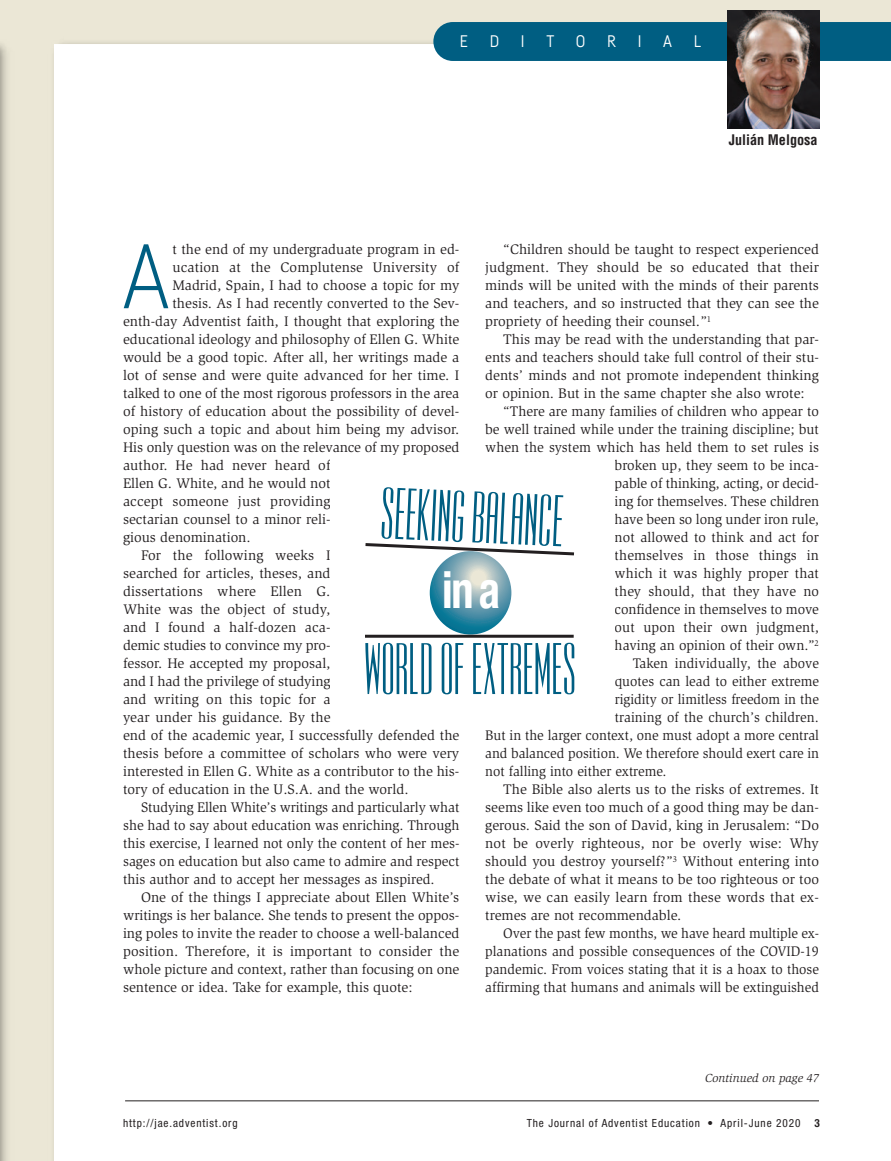
<style>
.page{position:relative;width:891px;height:1161px;background:#ebe7d6}
.page>*{position:absolute;margin:0;border:0;box-sizing:border-box;transform-origin:0 0}
.t1{font:300 90px "Fabrikat";color:#005e82}
.t2{font:60px "Ultra Condensed Sans One";letter-spacing:-.02em;color:#005e82}
.t3{font:700 condensed 51px "Helvetica Neue";color:#fff;scale:.87 1}
.t4{font:16.5px "Fabrikat";color:#fff}
.t5{font:14.25px/18px "Slimbach Std";color:#231f20;text-align:justify}
.t6{font:14.25px/18px "Slimbach Std";color:#231f20;text-align:justify;scale:.96 1}
.t7{font:700 condensed 14.25px "Helvetica";color:#231f20}
.t8{font:italic 12px "Slimbach Std";color:#231f20}
.t9{font:condensed 11.25px "Helvetica Neue";letter-spacing:.08em;color:#231f20}
.t10{font:700 condensed 11.25px "Helvetica Neue";color:#231f20}
</style>
<div class="page">
<div style="left:54px;top:44px;width:837px;height:1117px;background:#fff"></div>
<img style="left:0;top:44px;width:7px;height:1117px">
<div style="left:433px;top:22px;width:458px;height:39px;background:#005e82"></div>
<hr style="left:125px;top:1101px;width:694px;height:1px;background:#231f20">
<img style="left:727px;top:10px;width:92px;height:119px">
<div style="left:108px;top:1083px;width:363px;height:17px;background:#fff"></div>
<div style="left:331px;top:458px;width:284px;height:255px;background:#fff"></div>
<div style="left:337px;top:713px;width:266px;height:9px;background:#fff"></div>
<svg style="left:365px;top:543px;width:209px;height:92px"></svg>
<hr style="left:365px;top:635px;width:209px;height:3px;background:#231f20">
<p class="t4" style="left:460px;top:32px;width:10px">E</p>
<p class="t4" style="left:490px;top:32px;width:11px">D</p>
<p class="t4" style="left:521px;top:32px;width:5px">I</p>
<p class="t4" style="left:546px;top:32px;width:9px">T</p>
<p class="t4" style="left:576px;top:32px;width:11px">O</p>
<p class="t4" style="left:607px;top:32px;width:10px">R</p>
<p class="t4" style="left:638px;top:32px;width:5px">I</p>
<p class="t4" style="left:663px;top:32px;width:10px">A</p>
<p class="t4" style="left:694px;top:32px;width:9px">L</p>
<p class="t7" style="left:729px;top:135px;width:91px">Julián Melgosa</p>
<p class="t5" style="left:173px;top:242px;width:288px">t the end of my undergraduate program in ed-</p>
<p class="t5" style="left:173px;top:260px;width:288px">ucation at the Complutense University of</p>
<p class="t5" style="left:173px;top:278px;width:288px">Madrid, Spain, I had to choose a topic for my</p>
<p class="t5" style="left:173px;top:296px;width:288px">thesis. As I had recently converted to the Sev-</p>
<p class="t5" style="left:123px;top:314px;width:338px">enth-day Adventist faith, I thought that exploring the</p>
<p class="t5" style="left:123px;top:332px;width:338px">educational ideology and philosophy of Ellen G. White</p>
<p class="t5" style="left:123px;top:350px;width:338px">would be a good topic. After all, her writings made a</p>
<p class="t5" style="left:123px;top:368px;width:338px">lot of sense and were quite advanced for her time. I</p>
<p class="t5" style="left:123px;top:386px;width:338px">talked to one of the most rigorous professors in the area</p>
<p class="t5" style="left:123px;top:404px;width:338px">of history of education about the possibility of devel-</p>
<p class="t5" style="left:123px;top:422px;width:338px">oping such a topic and about him being my advisor.</p>
<p class="t5" style="left:123px;top:440px;width:338px">His only question was on the relevance of my proposed</p>
<p class="t5" style="left:123px;top:458px;width:209px">author. He had never heard of</p>
<p class="t5" style="left:123px;top:476px;width:209px">Ellen G. White, and he would not</p>
<p class="t5" style="left:123px;top:494px;width:209px">accept someone just providing</p>
<p class="t5" style="left:123px;top:512px;width:209px">sectarian counsel to a minor reli-</p>
<p class="t5" style="left:123px;top:530px;width:129px">gious denomination.</p>
<p class="t5" style="left:123px;top:548px;width:338px;text-align:left;text-indent:18px">For the following weeks I<br>searched for articles, theses, and<br>dissertations where Ellen G.<br>White was the object of study,<br>and I found a half-dozen aca-<br>demic studies to convince my pro-<br>fessor. He accepted my proposal,<br>and I had the privilege of studying<br>and writing on this topic for a<br>year under his guidance. By the<br>end of the academic year, I successfully defended the thesis before a committee of scholars who were very interested in Ellen G. White as a contributor to the his&shy;tory of education in the U.S.A. and the world.</p>
<p class="t5" style="left:123px;top:800px;width:338px;text-indent:18px">Studying Ellen White’s writings and particularly what she had to say about education was enriching. Through this exercise, I learned not only the content of her mes&shy;sages on education but also came to admire and respect this author and to accept her messages as inspired.</p>
<p class="t5" style="left:123px;top:890px;width:338px;text-indent:18px">One of the things I appreciate about Ellen White’s writings is her balance. She tends to present the oppos&shy;ing poles to invite the reader to choose a well-balanced position. Therefore, it is important to consider the whole picture and context, rather than focusing on one sentence or idea. Take for example, this quote:</p>
<p class="t5" style="left:485px;top:242px;width:335px;text-indent:18px">“Children should be taught to respect experienced judgment. They should be so educated that their minds will be united with the minds of their parents and teachers, and so instructed that they can see the propriety of heeding their counsel.”<sup>1</sup></p>
<p class="t5" style="left:485px;top:332px;width:335px;text-indent:18px">This may be read with the understanding that par&shy;ents and teachers should take full control of their stu&shy;dents’ minds and not promote independent thinking or opinion. But in the same chapter she also wrote:</p>
<p class="t5" style="left:485px;top:404px;width:335px;text-align:right">“There are many families of children who appear to be well trained while under the training discipline; but when the system which has held them to set rules is broken up, they seem to be inca-<br>pable of thinking, acting, or decid-<br>ing for themselves. These children<br>have been so long under iron rule,<br>not allowed to think and act for<br>themselves in those things in<br>which it was highly proper that<br>they should, that they have no<br>confidence in themselves to move<br>out upon their own judgment,<br>having an opinion of their own.”<sup>2</sup></p>
<p class="t6" style="left:633px;top:656px;width:196px">Taken individually, the above</p>
<p class="t6" style="left:615px;top:674px;width:214px">quotes can lead to either extreme</p>
<p class="t6" style="left:615px;top:692px;width:214px">rigidity or limitless freedom in the</p>
<p class="t6" style="left:615px;top:710px;width:214px">training of the church’s children.</p>
<p class="t6" style="left:485px;top:728px;width:349px">But in the larger context, one must adopt a more central</p>
<p class="t6" style="left:485px;top:746px;width:349px">and balanced position. We therefore should exert care in</p>
<p class="t6" style="left:485px;top:764px;width:190px">not falling into either extreme.</p>
<p class="t5" style="left:485px;top:782px;width:335px;text-indent:18px">The Bible also alerts us to the risks of extremes. It seems like even too much of a good thing may be dan&shy;gerous. Said the son of David, king in Jerusalem: “Do not be overly righteous, nor be overly wise: Why should you destroy yourself?”<sup>3</sup> Without entering into the debate of what it means to be too righteous or too wise, we can easily learn from these words that ex&shy;tremes are not recommendable.</p>
<p class="t6" style="left:485px;top:926px;width:349px;text-indent:18px">Over the past few months, we have heard multiple ex&shy;planations and possible consequences of the COVID-19 pandemic. From voices stating that it is a hoax to those affirming that humans and animals will be extinguished</p>
<p class="t1" style="left:122px;top:225px;width:49px">A</p>
<p class="t2" style="left:382px;top:482px;width:186px;rotate:3deg">SEEKING BALANCE</p>
<p class="t3" style="left:442px;top:572px;width:68px">ina</p>
<p class="t2" style="left:364px;top:638px;width:215px">WORLD OF EXTREMES</p>
<p class="t8" style="left:705px;top:1073px;width:115px">Continued on page 47</p>
<p class="t9" style="left:123px;top:1119px;width:116px">http://jae.adventist.org</p>
<p class="t9" style="left:527px;top:1119px;width:275px">The Journal of Adventist Education • April-June 2020</p>
<p class="t9" style="left:522px;top:1119px;width:275px">The Journal of Adventist Education • April-June 2020</p>
<p class="t10" style="left:815px;top:1119px;width:7px">3</p>
</div>
